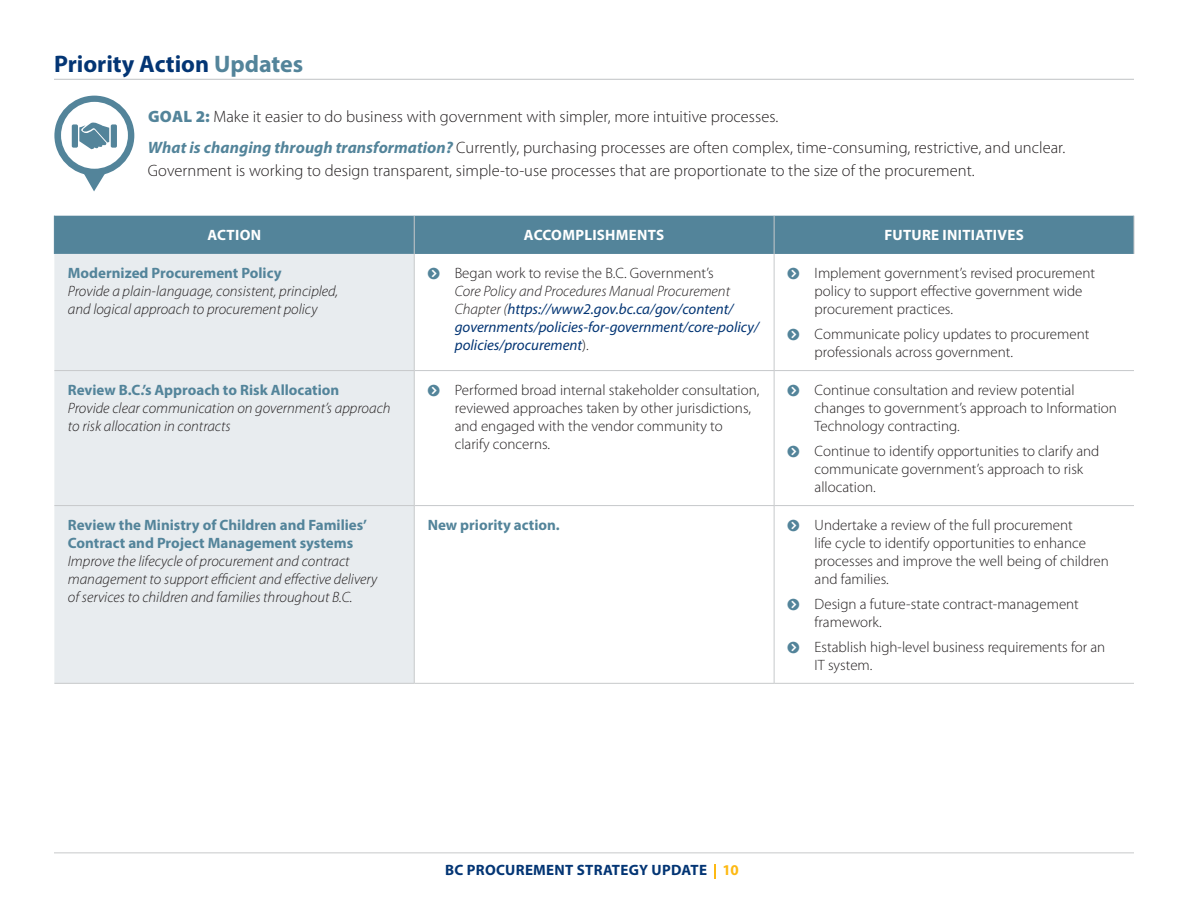
<style>
.page{position:relative;width:1188px;height:918px;background:#fff}
.page>*{position:absolute;margin:0;border:0;box-sizing:border-box;transform-origin:0 0}
.H2_Updates{font:700 24px "Myriad Pro";color:#033574}
.Body{font:300 16.5px/22.5px "Myriad Pro";letter-spacing:.005em;color:#231f20}
.t1{font:300 15px/18px "Myriad Pro";color:#231f20}
.Table_Body{font:italic 300 15px/18px "Myriad Pro";color:#231f20}
.t2{font:italic 15px/18px "Myriad Pro";color:#033574}
.Tabel_H1{font:700 15px "Myriad Pro";letter-spacing:.02em;color:#fff}
.t3{font:700 15px "Myriad Pro";letter-spacing:.02em;color:#033574}
.Table_Body-2{font:700 15px "Myriad Pro";color:#53849a}
.s1{color:#53849a}
.s2{font-weight:900;color:#53849a}
.s3{font-weight:700;font-style:italic;color:#53849a}
.s4{font-weight:700;font-style:normal;color:#53849a}
.s5{font-weight:300;font-style:normal;color:#231f20}
.s6{font-weight:300;color:#231f20}
.s7{color:#fdb913}
</style>
<div class="page">
<svg style="left:714px;top:864px;width:2px;height:15px"></svg>
<hr style="left:54px;top:852px;width:1080px;height:1px;background:#c7c9cb">
<hr style="left:54px;top:79px;width:1080px;height:1px;background:#c7c9cb">
<div style="left:55px;top:216px;width:1079px;height:38px;background:#53849a"></div>
<div style="left:54px;top:254px;width:360px;height:429px;background:#e8ecef"></div>
<hr style="left:414px;top:216px;width:1px;height:38px;background:#c7c9cb">
<hr style="left:774px;top:216px;width:1px;height:38px;background:#c7c9cb">
<hr style="left:1134px;top:216px;width:1px;height:38px;background:#c7c9cb">
<hr style="left:414px;top:254px;width:1px;height:116px;background:#c7c9cb">
<hr style="left:774px;top:254px;width:1px;height:116px;background:#c7c9cb">
<hr style="left:54px;top:370px;width:360px;height:1px;background:#c7c9cb">
<hr style="left:414px;top:370px;width:360px;height:1px;background:#c7c9cb">
<hr style="left:414px;top:371px;width:1px;height:134px;background:#c7c9cb">
<hr style="left:774px;top:370px;width:360px;height:1px;background:#c7c9cb">
<hr style="left:774px;top:371px;width:1px;height:134px;background:#c7c9cb">
<hr style="left:54px;top:505px;width:360px;height:1px;background:#c7c9cb">
<hr style="left:414px;top:505px;width:360px;height:1px;background:#c7c9cb">
<hr style="left:414px;top:506px;width:1px;height:177px;background:#c7c9cb">
<hr style="left:774px;top:505px;width:360px;height:1px;background:#c7c9cb">
<hr style="left:774px;top:506px;width:1px;height:177px;background:#c7c9cb">
<hr style="left:54px;top:683px;width:360px;height:1px;background:#c7c9cb">
<hr style="left:414px;top:683px;width:360px;height:1px;background:#c7c9cb">
<hr style="left:774px;top:683px;width:360px;height:1px;background:#c7c9cb">
<hr style="left:54px;top:216px;width:1px;height:38px;background:#53849a">
<svg style="left:54px;top:96px;width:80px;height:95px"></svg>
<p class="H2_Updates" style="left:54px;top:48px;width:251px">Priority Action <span class="s1">Updates</span></p>
<p class="Body" style="left:148px;top:105px;width:632px"><span class="s2">GOAL 2:</span> Make it easier to do business with government with simpler, more intuitive processes.</p>
<p class="Body" style="left:148px;top:137px;width:919px"><span class="s3">What is changing through transformation?</span> Currently, purchasing processes are often complex, time-consuming, restrictive, and unclear.<br>Government is working to design transparent, simple-to-use processes that are proportionate to the size of the procurement.</p>
<p class="Tabel_H1" style="left:207px;top:226px;width:55px">ACTION</p>
<p class="Tabel_H1" style="left:524px;top:226px;width:142px">ACCOMPLISHMENTS</p>
<p class="Tabel_H1" style="left:884px;top:226px;width:141px">FUTURE INITIATIVES</p>
<p class="Table_Body" style="left:68px;top:265px;width:272px"><span class="s4">Modernized Procurement Policy<br></span>Provide a plain-language, consistent, principled, and logical approach to procurement policy</p>
<p class="t2" style="left:455px;top:264px;width:306px"><span class="s5">Began work to revise the B.C. Government’s<br></span><span class="s6">Core Policy and Procedures Manual Procurement Chapter (</span>https://www2.gov.bc.ca/gov/content/ governments/policies-for-government/core-policy/ policies/procurement<span class="s5">).</span></p>
<p class="t1" style="left:815px;top:265px;width:282px">Implement government’s revised procurement policy to support effective government wide procurement practices.</p>
<p class="t1" style="left:815px;top:325px;width:276px">Communicate policy updates to procurement professionals across government.</p>
<p class="Table_Body" style="left:68px;top:382px;width:324px"><span class="s4">Review B.C.’s Approach to Risk Allocation<br></span>Provide clear communication on government’s approach to risk allocation in contracts</p>
<p class="t1" style="left:455px;top:382px;width:306px">Performed broad internal stakeholder consultation, reviewed approaches taken by other jurisdictions, and engaged with the vendor community to clarify concerns.</p>
<p class="t1" style="left:815px;top:382px;width:304px">Continue consultation and review potential changes to government’s approach to Information<br>Technology contracting.</p>
<p class="t1" style="left:815px;top:442px;width:286px">Continue to identify opportunities to clarify and communicate government’s approach to risk allocation.</p>
<p class="Table_Body" style="left:68px;top:517px;width:311px"><span class="s4">Review the Ministry of Children and Families’ Contract and Project Management systems </span>Improve the lifecycle of procurement and contract management to support efficient and effective delivery of services to children and families throughout B.C.</p>
<p class="Table_Body-2" style="left:428px;top:515px;width:134px">New priority action.</p>
<p class="t1" style="left:815px;top:517px;width:296px">Undertake a review of the full procurement<br>life cycle to identify opportunities to enhance processes and improve the well being of children and families.</p>
<p class="t1" style="left:815px;top:595px;width:266px">Design a future-state contract-management framework.</p>
<p class="t1" style="left:815px;top:638px;width:292px">Establish high-level business requirements for an<br>IT system.</p>
<p class="t3" style="left:445px;top:860px;width:295px">BC PROCUREMENT STRATEGY UPDATE <span class="s7">10</span></p>
</div>
